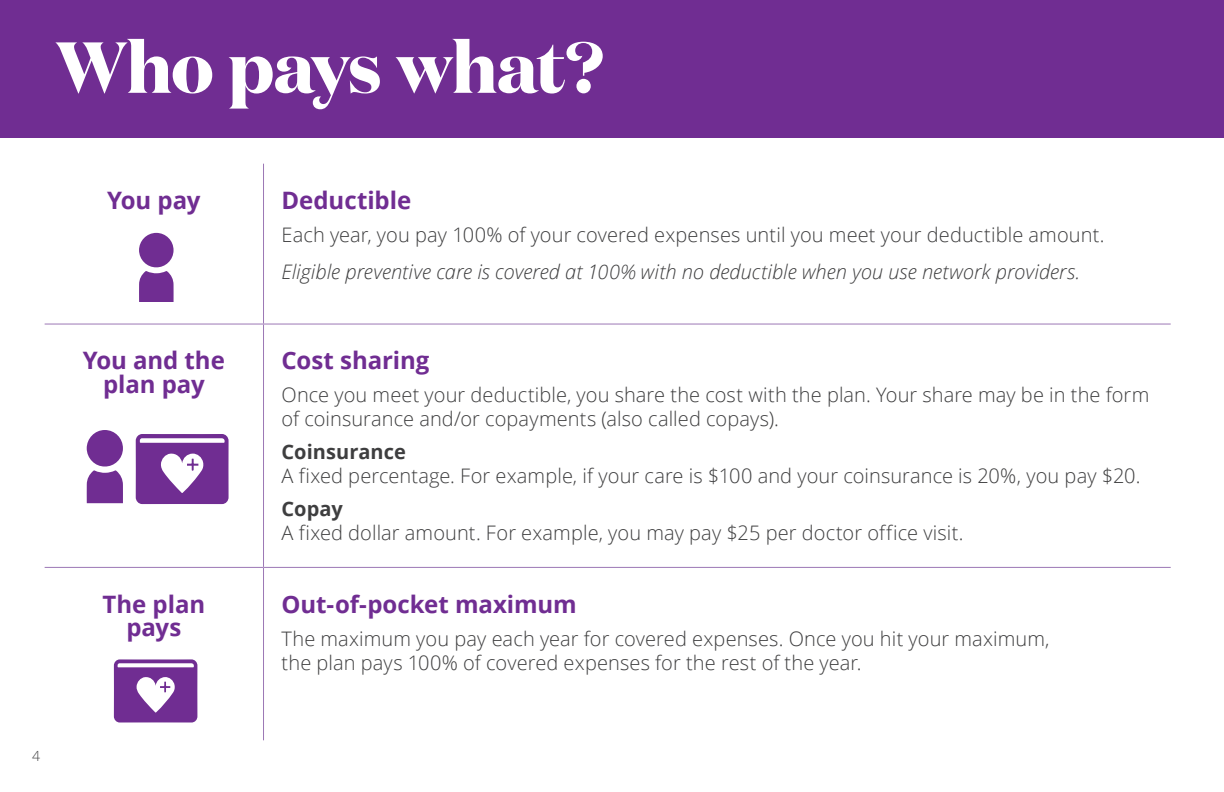
<style>
.page{position:relative;width:1224px;height:792px;background:#fff}
.page>*{position:absolute;margin:0;border:0;box-sizing:border-box;transform-origin:0 0}
.t1{font:700 72px "Domaine Disp";letter-spacing:-.015em;color:#fff}
.t2{font:700 24px/23.6px "Open Sans";letter-spacing:-.005em;color:#702d92;text-align:center}
.t3{font:300 20px/24px "Open Sans";letter-spacing:.005em;color:#3e3e3f}
.t4{font:italic 300 20px/37px "Open Sans";color:#3e3e3f}
.t5{font:700 20px "Open Sans";color:#3e3e3f}
.t6{font:300 14px "Open Sans";color:#3e3e3f}
.s1{font-style:normal}
</style>
<div class="page">
<hr style="left:263px;top:164px;width:1px;height:160px;background:#9c77b5">
<hr style="left:263px;top:325px;width:1px;height:242px;background:#9c77b5">
<hr style="left:263px;top:568px;width:1px;height:172px;background:#9c77b5">
<hr style="left:264px;top:324px;width:907px;height:1px;background:#9c77b5">
<hr style="left:264px;top:567px;width:907px;height:1px;background:#9c77b5">
<hr style="left:45px;top:324px;width:219px;height:1px;background:#9c77b5">
<hr style="left:45px;top:567px;width:219px;height:1px;background:#9c77b5">
<div style="left:0;top:0;width:1224px;height:138px;background:#702d92"></div>
<svg style="left:139px;top:271px;width:35px;height:31px"></svg>
<div style="left:139px;top:233px;width:35px;height:35px;background:#702d92;border-radius:50%"></div>
<svg style="left:136px;top:434px;width:93px;height:70px"></svg>
<svg style="left:87px;top:470px;width:36px;height:33px"></svg>
<div style="left:87px;top:430px;width:36px;height:37px;background:#702d92;border-radius:50%"></div>
<svg style="left:114px;top:659px;width:83px;height:64px"></svg>
<h2 class="t1" style="left:56px;top:20px;width:550px">Who pays what?</h2>
<p class="t6" style="left:32px;top:747px;width:9px">4</p>
<p class="t2" style="left:107px;top:188px;width:95px">You pay</p>
<p class="t2" style="left:282px;top:188px;width:131px">Deductible</p>
<p class="t4" style="left:282px;top:216px;width:824px"><span class="s1">Each year, you pay 100% of your covered expenses until you meet your deductible amount.<br></span>Eligible preventive care is covered at 100% with no deductible when you use network providers.</p>
<p class="t2" style="left:83px;top:348px;width:144px">You and the plan pay</p>
<p class="t2" style="left:282px;top:348px;width:149px">Cost sharing</p>
<p class="t3" style="left:282px;top:383px;width:869px">Once you meet your deductible, you share the cost with the plan. Your share may be in the form of coinsurance and/or copayments (also called copays).</p>
<p class="t5" style="left:282px;top:438px;width:126px">Coinsurance</p>
<p class="t3" style="left:282px;top:464px;width:860px">A fixed percentage. For example, if your care is $100 and your coinsurance is 20%, you pay $20.</p>
<p class="t5" style="left:282px;top:495px;width:63px">Copay</p>
<p class="t3" style="left:282px;top:521px;width:684px">A fixed dollar amount. For example, you may pay $25 per doctor office visit.</p>
<p class="t2" style="left:103px;top:592px;width:104px">The plan pays</p>
<p class="t2" style="left:282px;top:592px;width:297px">Out-of-pocket maximum</p>
<p class="t3" style="left:282px;top:626px;width:770px">The maximum you pay each year for covered expenses. Once you hit your maximum, the plan pays 100% of covered expenses for the rest of the year.</p>
</div>
